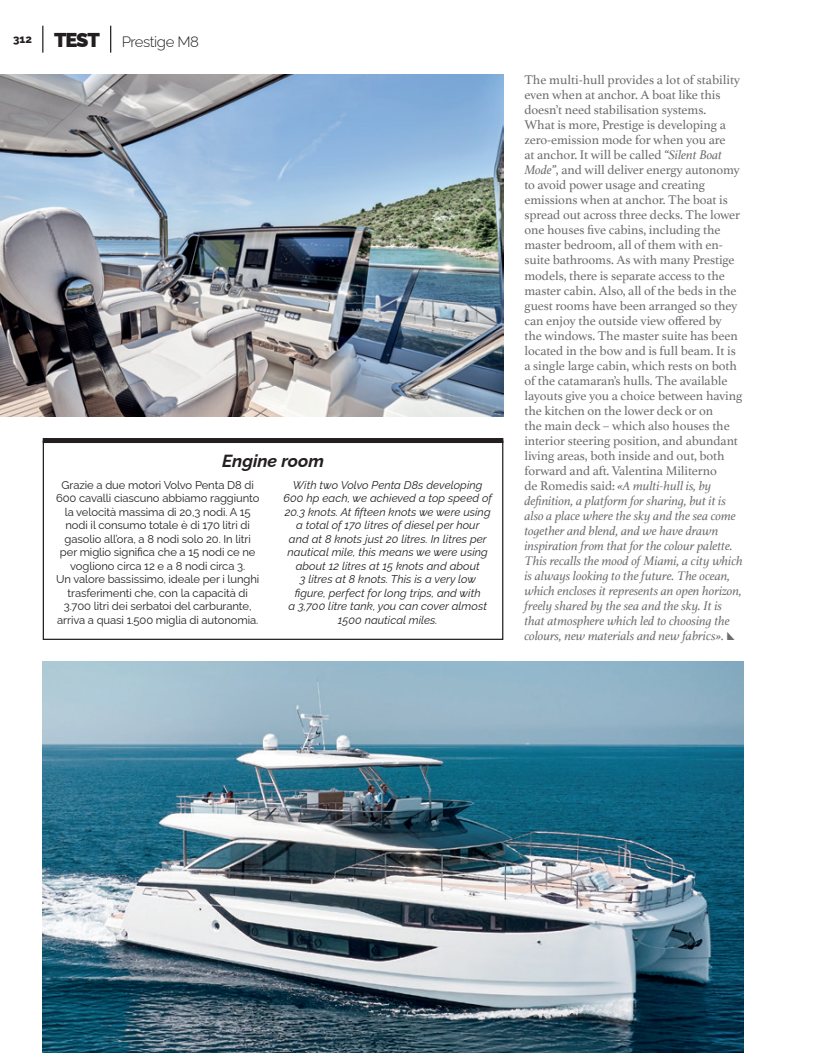
<style>
.page{position:relative;width:815px;height:1053px;background:#fff}
.page>*{position:absolute;margin:0;border:0;box-sizing:border-box;transform-origin:0 0}
.t1{font:italic 700 17.5px "Raleway";color:#231f20}
.t2{font:300 15px "Raleway";letter-spacing:-.03em;color:#231f20}
.t3{font:13.12px/15px "Athelas";letter-spacing:-.005em;color:#6c6d70}
.t4{font:11.25px/13.5px "Raleway";letter-spacing:-.01em;color:#231f20;text-align:center}
.t5{font:italic 11.25px/13.5px "Raleway";letter-spacing:.005em;color:#231f20;text-align:center}
.s1{font-weight:900;font-size:20px}
.s2{font-style:italic}
</style>
<div class="page">
<svg style="left:42px;top:26px;width:1px;height:27px"></svg>
<svg style="left:110px;top:26px;width:1px;height:27px"></svg>
<div style="left:43px;top:438px;width:460px;height:5px;background:#231f20"></div>
<img style="left:43px;top:661px;width:701px;height:391px">
<img style="left:0;top:74px;width:503px;height:342px">
<p class="t2" style="left:13px;top:30px;width:187px"><sup>312</sup> <span class="s1">TEST</span> Prestige M8</p>
<p class="t1" style="left:222px;top:446px;width:104px">Engine room</p>
<p class="t4" style="left:56px;top:476px;width:205px">Grazie a due motori Volvo Penta D8 di 600 cavalli ciascuno abbiamo raggiunto la velocità massima di 20,3 nodi. A 15 nodi il consumo totale è di 170 litri di gasolio all’ora, a 8 nodi solo 20. In litri per miglio significa che a 15 nodi ce ne vogliono circa 12 e a 8 nodi circa 3.</p>
<p class="t4" style="left:56px;top:571px;width:205px">Un valore bassissimo, ideale per i lunghi trasferimenti che, con la capacità di 3.700 litri dei serbatoi del carburante, arriva a quasi 1.500 miglia di autonomia.</p>
<p class="t5" style="left:284px;top:476px;width:210px">With two Volvo Penta D8s developing 600 hp each, we achieved a top speed of 20.3 knots. At fifteen knots we were using a total of 170 litres of diesel per hour<br>and at 8 knots just 20 litres. In litres per nautical mile, this means we were using about 12 litres at 15 knots and about</p>
<p class="t5" style="left:295px;top:571px;width:187px">3 litres at 8 knots. This is a very low figure, perfect for long trips, and with</p>
<p class="t5" style="left:288px;top:598px;width:200px">a 3,700 litre tank, you can cover almost<br>1500 nautical miles.</p>
<p class="t3" style="left:524px;top:72px;width:220px">The multi-hull provides a lot of stability even when at anchor. A boat like this doesn’t need stabilisation systems.<br>What is more, Prestige is developing a zero-emission mode for when you are<br>at anchor. It will be called <span class="s2">“Silent Boat Mode”</span>, and will deliver energy autonomy to avoid power usage and creating emissions when at anchor. The boat is spread out across three decks. The lower one houses five cabins, including the master bedroom, all of them with en&shy;suite bathrooms. As with many Prestige models, there is separate access to the master cabin. Also, all of the beds in the guest rooms have been arranged so they can enjoy the outside view offered by<br>the windows. The master suite has been located in the bow and is full beam. It is a single large cabin, which rests on both of the catamaran’s hulls. The available layouts give you a choice between having the kitchen on the lower deck or on<br>the main deck – which also houses the interior steering position, and abundant living areas, both inside and out, both forward and aft. Valentina Militerno<br>de Romedis said: <span class="s2">«A multi-hull is, by definition, a platform for sharing, but it is also a place where the sky and the sea come together and blend, and we have drawn inspiration from that for the colour palette.<br>This recalls the mood of Miami, a city which is always looking to the future. The ocean, which encloses it represents an open horizon, freely shared by the sea and the sky. It is that atmosphere which led to choosing the colours, new materials and new fabrics».</span></p>
</div>
